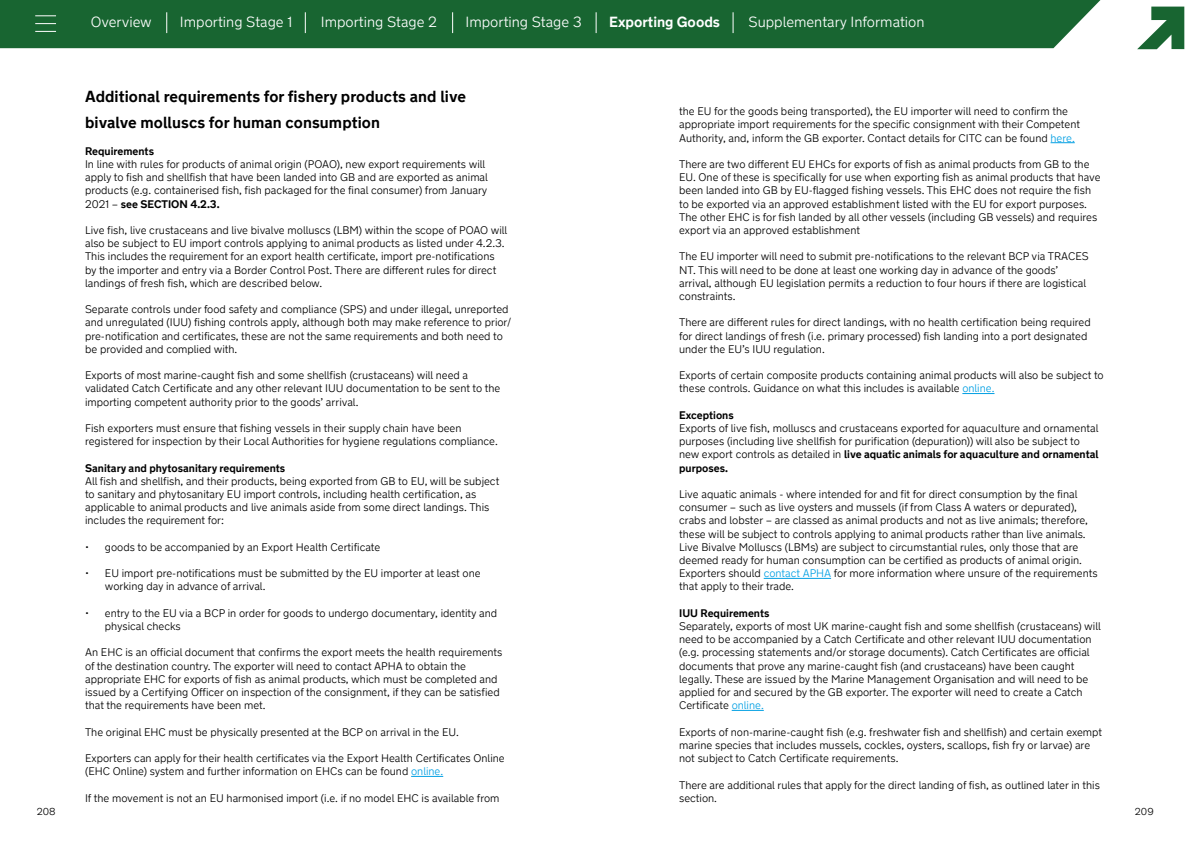
<style>
.page{position:relative;width:1191px;height:842px;background:#fff}
.page>*{position:absolute;margin:0;border:0;box-sizing:border-box;transform-origin:0 0}
.t1{font:700 16px/26.4px "New Transport";letter-spacing:.005em;color:#000}
.t2{font:300 14.7px "New Transport";color:#fff}
.t3{font:700 14.7px "New Transport";color:#fff}
.t4{font:300 11px/13.2px "New Transport";color:#000}
.t5{font:700 11px "New Transport";color:#000}
.t6{font:300 10px "New Transport";color:#000}
.s1{font-weight:700}
.s2{color:#009fe3}
</style>
<div class="page">
<div style="left:0;top:0;width:1101px;height:48px;background:#186531"></div>
<svg style="left:1137px;top:7px;width:47px;height:42px"></svg>
<svg style="left:166px;top:12px;width:1px;height:21px"></svg>
<svg style="left:305px;top:12px;width:1px;height:21px"></svg>
<svg style="left:452px;top:12px;width:1px;height:21px"></svg>
<svg style="left:595px;top:12px;width:1px;height:21px"></svg>
<svg style="left:732px;top:12px;width:1px;height:21px"></svg>
<svg style="left:35px;top:15px;width:21px;height:1px"></svg>
<svg style="left:35px;top:23px;width:21px;height:1px"></svg>
<svg style="left:35px;top:31px;width:21px;height:1px"></svg>
<hr style="left:411px;top:776px;width:32px;height:1px;background:#009fe3">
<svg style="left:1050px;top:142px;width:24px;height:1px"></svg>
<hr style="left:962px;top:393px;width:32px;height:1px;background:#009fe3">
<hr style="left:763px;top:578px;width:68px;height:1px;background:#009fe3">
<hr style="left:731px;top:710px;width:33px;height:1px;background:#009fe3">
<h2 class="t2" style="left:91px;top:13px;width:62px">Overview</h2>
<h2 class="t2" style="left:180px;top:13px;width:114px">Importing Stage 1</h2>
<h2 class="t2" style="left:321px;top:13px;width:118px">Importing Stage 2</h2>
<h2 class="t2" style="left:465px;top:13px;width:118px">Importing Stage 3</h2>
<h2 class="t3" style="left:609px;top:13px;width:112px">Exporting Goods</h2>
<h2 class="t2" style="left:748px;top:13px;width:178px">Supplementary Information</h2>
<h1 class="t1" style="left:85px;top:84px;width:382px">Additional requirements for fishery products and live bivalve molluscs for human consumption</h1>
<p class="t5" style="left:85px;top:144px;width:70px">Requirements</p>
<p class="t4" style="left:85px;top:158px;width:404px">In line with rules for products of animal origin (POAO), new export requirements will apply to fish and shellfish that have been landed into GB and are exported as animal products (e.g. containerised fish, fish packaged for the final consumer) from January 2021 – <span class="s1">see SECTION 4.2.3.</span></p>
<p class="t4" style="left:85px;top:224px;width:424px">Live fish, live crustaceans and live bivalve molluscs (LBM) within the scope of POAO will also be subject to EU import controls applying to animal products as listed under 4.2.3.<br>This includes the requirement for an export health certificate, import pre-notifications by the importer and entry via a Border Control Post. There are different rules for direct landings of fresh fish, which are described below.</p>
<p class="t4" style="left:85px;top:303px;width:428px">Separate controls under food safety and compliance (SPS) and under illegal, unreported and unregulated (IUU) fishing controls apply, although both may make reference to prior/ pre-notification and certificates, these are not the same requirements and both need to be provided and complied with.</p>
<p class="t4" style="left:85px;top:369px;width:417px">Exports of most marine-caught fish and some shellfish (crustaceans) will need a validated Catch Certificate and any other relevant IUU documentation to be sent to the importing competent authority prior to the goods’ arrival.</p>
<p class="t4" style="left:85px;top:422px;width:414px">Fish exporters must ensure that fishing vessels in their supply chain have been registered for inspection by their Local Authorities for hygiene regulations compliance.</p>
<p class="t5" style="left:85px;top:461px;width:202px">Sanitary and phytosanitary requirements</p>
<p class="t4" style="left:85px;top:474px;width:416px">All fish and shellfish, and their products, being exported from GB to EU, will be subject to sanitary and phytosanitary EU import controls, including health certification, as applicable to animal products and live animals aside from some direct landings. This includes the requirement for:</p>
<p class="t4" style="left:85px;top:540px;width:297px">• goods to be accompanied by an Export Health Certificate</p>
<p class="t4" style="left:105px;top:567px;width:377px;text-indent:-20px">• EU import pre-notifications must be submitted by the EU importer at least one working day in advance of arrival.</p>
<p class="t4" style="left:105px;top:606px;width:394px;text-indent:-20px">• entry to the EU via a BCP in order for goods to undergo documentary, identity and physical checks</p>
<p class="t4" style="left:85px;top:646px;width:419px">An EHC is an official document that confirms the export meets the health requirements of the destination country. The exporter will need to contact APHA to obtain the appropriate EHC for exports of fish as animal products, which must be completed and issued by a Certifying Officer on inspection of the consignment, if they can be satisfied that the requirements have been met.</p>
<p class="t4" style="left:85px;top:725px;width:375px">The original EHC must be physically presented at the BCP on arrival in the EU.</p>
<p class="t4" style="left:85px;top:752px;width:421px">Exporters can apply for their health certificates via the Export Health Certificates Online (EHC Online) system and further information on EHCs can be found <span class="s2">online.</span></p>
<p class="t4" style="left:85px;top:791px;width:416px">If the movement is not an EU harmonised import (i.e. if no model EHC is available from</p>
<p class="t4" style="left:679px;top:105px;width:402px">the EU for the goods being transported), the EU importer will need to confirm the appropriate import requirements for the specific consignment with their Competent<br>Authority, and, inform the GB exporter. Contact details for CITC can be found <span class="s2">here.</span></p>
<p class="t4" style="left:679px;top:158px;width:423px">There are two different EU EHCs for exports of fish as animal products from GB to the EU. One of these is specifically for use when exporting fish as animal products that have been landed into GB by EU-flagged fishing vessels. This EHC does not require the fish to be exported via an approved establishment listed with the EU for export purposes.<br>The other EHC is for fish landed by all other vessels (including GB vessels) and requires export via an approved establishment</p>
<p class="t4" style="left:679px;top:250px;width:411px">The EU importer will need to submit pre-notifications to the relevant BCP via TRACES NT. This will need to be done at least one working day in advance of the goods’ arrival, although EU legislation permits a reduction to four hours if there are logistical constraints.</p>
<p class="t4" style="left:679px;top:316px;width:413px">There are different rules for direct landings, with no health certification being required for direct landings of fresh (i.e. primary processed) fish landing into a port designated under the EU’s IUU regulation.</p>
<p class="t4" style="left:679px;top:369px;width:426px">Exports of certain composite products containing animal products will also be subject to these controls. Guidance on what this includes is available <span class="s2">online.</span></p>
<p class="t5" style="left:679px;top:408px;width:56px">Exceptions</p>
<p class="t4" style="left:679px;top:422px;width:421px">Exports of live fish, molluscs and crustaceans exported for aquaculture and ornamental purposes (including live shellfish for purification (depuration)) will also be subject to new export controls as detailed in <span class="s1">live aquatic animals for aquaculture and ornamental purposes.</span></p>
<p class="t4" style="left:679px;top:488px;width:420px">Live aquatic animals - where intended for and fit for direct consumption by the final consumer – such as live oysters and mussels (if from Class A waters or depurated), crabs and lobster – are classed as animal products and not as live animals; therefore, these will be subject to controls applying to animal products rather than live animals.<br>Live Bivalve Molluscs (LBMs) are subject to circumstantial rules, only those that are deemed ready for human consumption can be certified as products of animal origin.<br>Exporters should <span class="s2">contact APHA</span> for more information where unsure of the requirements that apply to their trade.</p>
<p class="t5" style="left:679px;top:606px;width:92px">IUU Requirements</p>
<p class="t4" style="left:679px;top:620px;width:423px">Separately, exports of most UK marine-caught fish and some shellfish (crustaceans) will need to be accompanied by a Catch Certificate and other relevant IUU documentation (e.g. processing statements and/or storage documents). Catch Certificates are official documents that prove any marine-caught fish (and crustaceans) have been caught legally. These are issued by the Marine Management Organisation and will need to be applied for and secured by the GB exporter. The exporter will need to create a Catch Certificate <span class="s2">online.</span></p>
<p class="t4" style="left:679px;top:725px;width:424px">Exports of non-marine-caught fish (e.g. freshwater fish and shellfish) and certain exempt marine species that includes mussels, cockles, oysters, scallops, fish fry or larvae) are not subject to Catch Certificate requirements.</p>
<p class="t4" style="left:679px;top:778px;width:422px">There are additional rules that apply for the direct landing of fish, as outlined later in this section.</p>
<p class="t6" style="left:37px;top:805px;width:20px">208</p>
<p class="t6" style="left:1135px;top:805px;width:20px">209</p>
</div>
